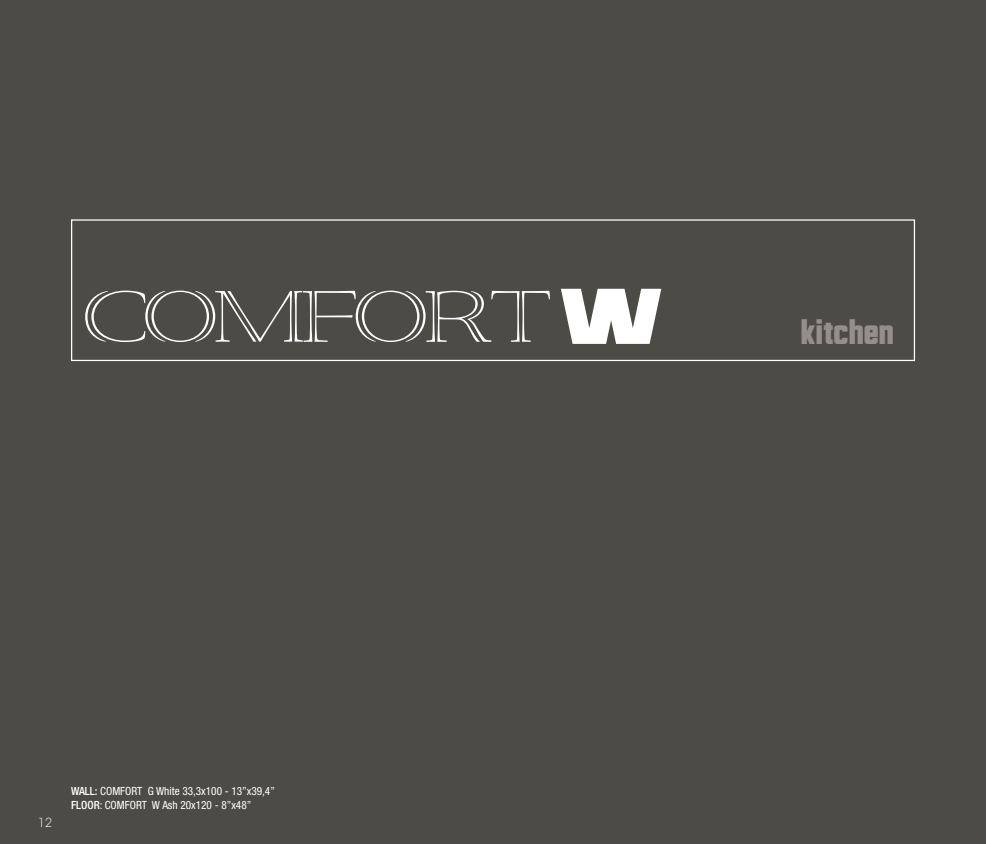
<style>
.page{position:relative;width:986px;height:844px;background:#fff}
.page>*{position:absolute;margin:0;border:0;box-sizing:border-box;transform-origin:0 0}
.t1{font:36.25px "Bayformance";color:#948f8b}
.t2{font:12.5px "Aovel Neo";color:#fff}
.t3{font:condensed 11.25px/13.5px "Helvetica Neue";color:#fff}
.s1{font-weight:500}
</style>
<div class="page">
<div style="left:0;top:0;width:985px;height:843px;background:#4c4b46"></div>
<div style="left:71px;top:219px;width:843px;height:142px;border:1px solid #fff"></div>
<svg style="left:85px;top:290px;width:464px;height:52px"></svg>
<svg style="left:561px;top:289px;width:100px;height:55px"></svg>
<p class="t2" style="left:38px;top:814px;width:15px">12</p>
<p class="t3" style="left:71px;top:784px;width:205px"><span class="s1">WALL:</span> COMFORT G White 33,3x100 - 13”x39,4”<br><span class="s1">FLOOR</span>: COMFORT W Ash 20x120 - 8”x48”</p>
<h1 class="t1" style="left:800px;top:310px;width:94px">kitchen</h1>
</div>
